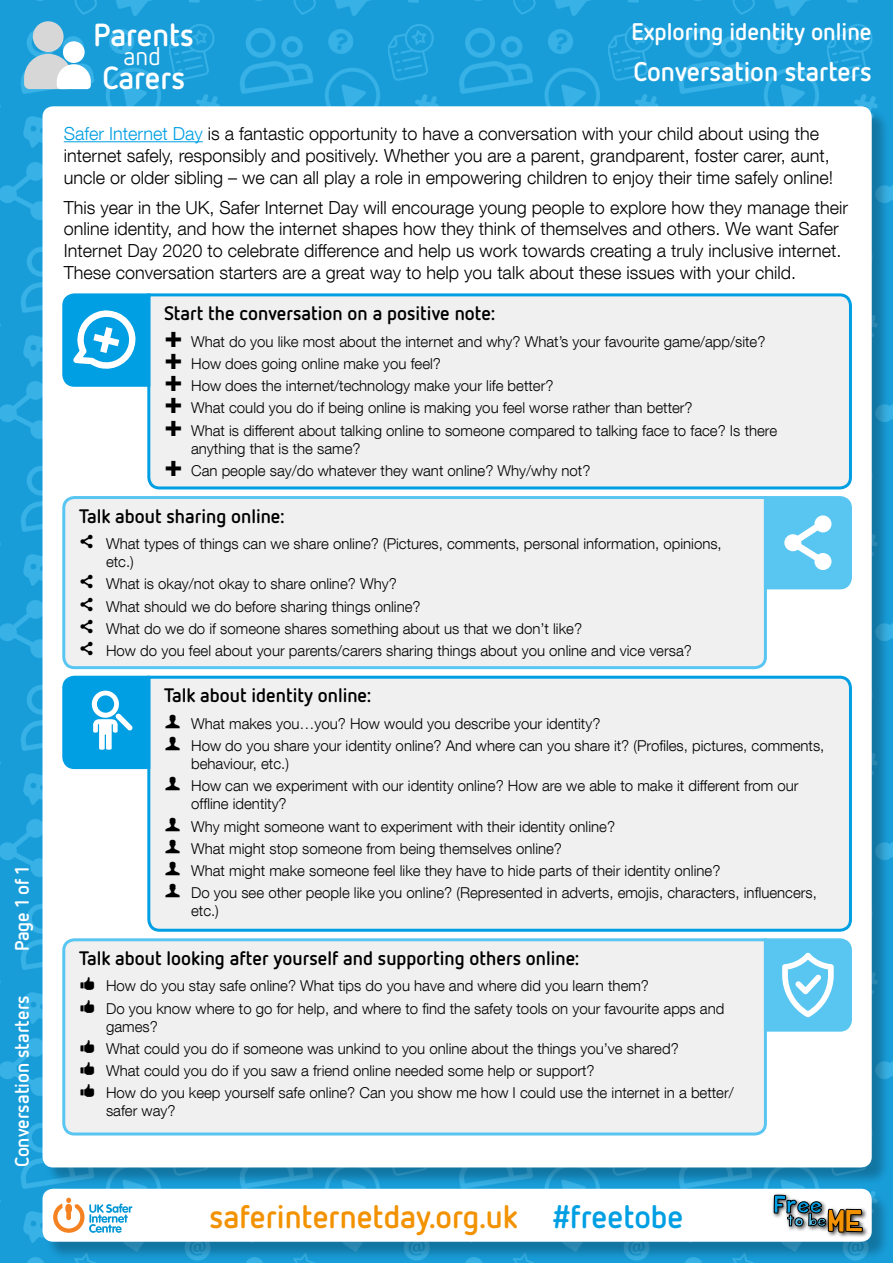
<style>
.page{position:relative;width:893px;height:1263px;background:#fff}
.page>*{position:absolute;margin:0;border:0;box-sizing:border-box;transform-origin:0 0}
.t1{font:700 32.4px "Netto OT";color:#f39200}
.t2{font:700 31.95px/43px "Netto OT";color:#fff}
.t3{font:700 27px "Netto OT";color:#fff}
.t4{font:25.5px "Netto OT";color:#fff}
.t5{font:700 24px "Netto OT";color:#fff}
.t6{font:22.8px "KB Planet Earth";color:#009fe3}
.t7{font:700 19.5px "Netto OT";color:#000}
.t8{font:700 19.5px "Netto OT";color:#fff}
.t9{font:300 18px/21.6px "Helvetica Neue LT Com";color:#000}
.t10{font:16.05px "KB Planet Earth";color:#59c6f2}
.t11{font:300 15px/22.2px "Helvetica Neue LT Com";color:#000}
.s1{color:#009fe3}
.s2{font-family:"Entypo";font-weight:400;font-size:30px}
.s3{font-size:28.35px;color:#f39200}
</style>
<div class="page">
<img style="left:0;top:0;width:893px;height:1263px">
<div style="left:45px;top:109px;width:845px;height:1077px;background:#000;opacity:.25"></div>
<div style="left:43px;top:106px;width:829px;height:1061px;background:#fff;border-radius:11px"></div>
<div style="left:45px;top:1191px;width:845px;height:69px;background:#000;opacity:.25"></div>
<div style="left:43px;top:1189px;width:829px;height:53px;background:#fff;border-radius:11px"></div>
<div style="left:771px;top:1192px;width:97px;height:46px;background:#000;opacity:.75"></div>
<svg style="left:773px;top:1192px;width:90px;height:46px"></svg>
<svg style="left:53px;top:1198px;width:79px;height:35px"></svg>
<div style="left:33px;top:21px;width:31px;height:31px;background:#d7d7d7;border-radius:50%"></div>
<div style="left:63px;top:41px;width:22px;height:22px;background:#fff;border-radius:50%"></div>
<svg style="left:24px;top:54px;width:67px;height:35px"></svg>
<hr style="left:64px;top:141px;width:139px;height:1px;background:#009fe3">
<div style="left:147px;top:293px;width:705px;height:197px;background:#f0f0f0"></div>
<svg style="left:62px;top:293px;width:90px;height:95px"></svg>
<div style="left:62px;top:496px;width:705px;height:174px;background:#f0f0f0"></div>
<svg style="left:762px;top:496px;width:90px;height:95px;background:#71cef3"></svg>
<div style="left:147px;top:675px;width:705px;height:257px;background:#f0f0f0"></div>
<svg style="left:62px;top:675px;width:90px;height:95px;background:#25ade6"></svg>
<div style="left:62px;top:938px;width:705px;height:198px;background:#f0f0f0"></div>
<svg style="left:762px;top:938px;width:90px;height:95px;background:#75cff3"></svg>
<svg style="left:166px;top:331px;width:15px;height:16px"></svg>
<svg style="left:166px;top:353px;width:15px;height:16px"></svg>
<svg style="left:166px;top:376px;width:15px;height:15px"></svg>
<svg style="left:166px;top:398px;width:15px;height:15px"></svg>
<svg style="left:166px;top:420px;width:15px;height:16px"></svg>
<svg style="left:166px;top:460px;width:15px;height:16px"></svg>
<h3 class="t8" style="left:10px;top:951px;width:87px;rotate:-90deg">Page 1 of 1</h3>
<h3 class="t8" style="left:10px;top:1167px;width:174px;rotate:-90deg">Conversation starters</h3>
<h2 class="t2" style="left:94px;top:12px;width:102px">Parents<br>Carers</h2>
<h3 class="t4" style="left:124px;top:40px;width:39px">and</h3>
<h3 class="t5" style="left:631px;top:16px;width:242px">Exploring identity online</h3>
<h3 class="t3" style="left:633px;top:54px;width:240px">Conversation starters</h3>
<p class="t9" style="left:64px;top:123px;width:771px"><span class="s1">Safer Internet Day</span> is a fantastic opportunity to have a conversation with your child about using the internet safely, responsibly and positively. Whether you are a parent, grandparent, foster carer, aunt, uncle or older sibling – we can all play a role in empowering children to enjoy their time safely online!</p>
<p class="t9" style="left:64px;top:196px;width:786px">This year in the UK, Safer Internet Day will encourage young people to explore how they manage their online identity, and how the internet shapes how they think of themselves and others. We want Safer Internet Day 2020 to celebrate difference and help us work towards creating a truly inclusive internet.<br>These conversation starters are a great way to help you talk about these issues with your child.</p>
<h3 class="t7" style="left:164px;top:301px;width:332px">Start the conversation on a positive note:</h3>
<p class="t11" style="left:191px;top:330px;width:587px">What do you like most about the internet and why? What’s your favourite game/app/site?<br>How does going online make you feel?<br>How does the internet/technology make your life better?<br>What could you do if being online is making you feel worse rather than better?<br>What is different about talking online to someone compared to talking face to face? Is there</p>
<p class="t11" style="left:191px;top:437px;width:401px">anything that is the same?<br>Can people say/do whatever they want online? Why/why not?</p>
<h3 class="t7" style="left:79px;top:504px;width:207px">Talk about sharing online:</h3>
<p class="t11" style="left:106px;top:534px;width:617px;line-height:18px;text-indent:-27px"><span class="s2">5</span> What types of things can we share online? (Pictures, comments, personal information, opinions, etc.)</p>
<p class="t11" style="left:79px;top:573px;width:614px"><span class="s2">5</span> What is okay/not okay to share online? Why?<br><span class="s2">5</span> What should we do before sharing things online?<br><span class="s2">5</span> What do we do if someone shares something about us that we don’t like?<br><span class="s2">5</span> How do you feel about your parents/carers sharing things about you online and vice versa?</p>
<h3 class="t7" style="left:164px;top:683px;width:208px">Talk about identity online:</h3>
<p class="t11" style="left:164px;top:712px;width:662px"><span class="s2">+</span> What makes you…you? How would you describe your identity?<br><span class="s2">+</span> How do you share your identity online? And where can you share it? (Profiles, pictures, comments,</p>
<p class="t11" style="left:164px;top:752px;width:636px;text-indent:27px">behaviour, etc.)<br><span class="s2">+</span> How can we experiment with our identity online? How are we able to make it different from our</p>
<p class="t11" style="left:164px;top:793px;width:654px;text-indent:27px">offline identity?<br><span class="s2">+</span> Why might someone want to experiment with their identity online?<br><span class="s2">+</span> What might stop someone from being themselves online?<br><span class="s2">+</span> What might make someone feel like they have to hide parts of their identity online?<br><span class="s2">+</span> Do you see other people like you online? (Represented in adverts, emojis, characters, influencers,</p>
<p class="t11" style="left:191px;top:900px;width:29px">etc.)</p>
<h3 class="t7" style="left:79px;top:946px;width:502px">Talk about looking after yourself and supporting others online:</h3>
<p class="t11" style="left:79px;top:975px;width:647px"><span class="s2">8</span> How do you stay safe online? What tips do you have and where did you learn them?<br><span class="s2">8</span> Do you know where to go for help, and where to find the safety tools on your favourite apps and</p>
<p class="t11" style="left:79px;top:1015px;width:656px;text-indent:27px">games?<br><span class="s2">8</span> What could you do if someone was unkind to you online about the things you’ve shared?<br><span class="s2">8</span> What could you do if you saw a friend online needed some help or support?<br><span class="s2">8</span> How do you keep yourself safe online? Can you show me how I could use the internet in a better/</p>
<p class="t11" style="left:106px;top:1100px;width:71px">safer way?</p>
<h1 class="t1" style="left:209px;top:1196px;width:476px">saferinternetday.org.uk <span class="s1">#freetobe</span></h1>
<h3 class="t6" style="left:773px;top:1194px;width:50px">Free</h3>
<p class="t10" style="left:788px;top:1213px;width:76px">to be<span class="s3">ME</span></p>
</div>
